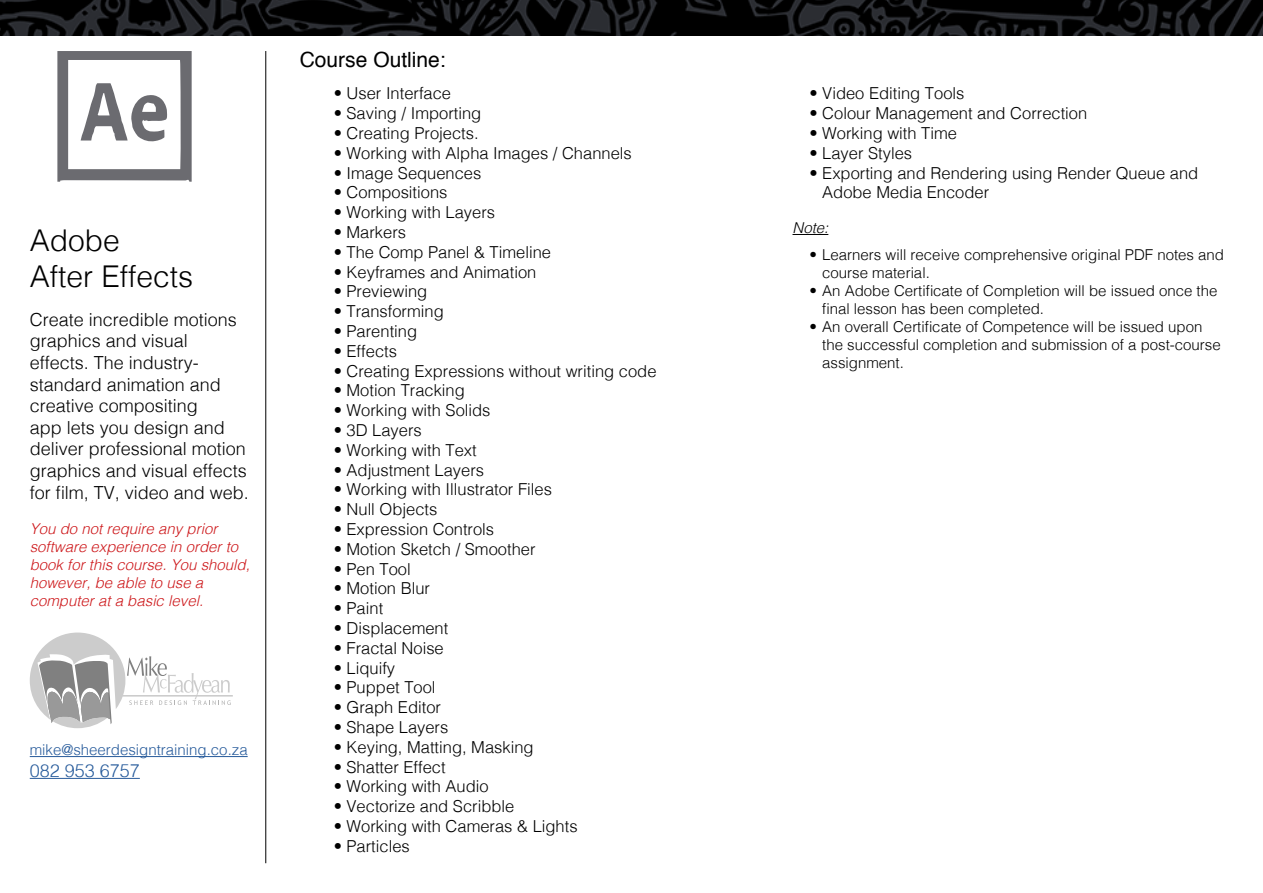
<style>
.page{position:relative;width:1263px;height:893px;background:#fff}
.page>*{position:absolute;margin:0;border:0;box-sizing:border-box;transform-origin:0 0}
.t1{font:300 30px/36px "Helvetica";color:#000}
.t2{font:21px "Helvetica";color:#000}
.t3{font:300 18px/21.6px "Helvetica";color:#000}
.t4{font:300 18px "Helvetica";color:#275b9b}
.t5{font:300 16.5px/19.8px "Helvetica";color:#000}
.t6{font:300 15px/18px "Helvetica";color:#000}
.t7{font:italic 300 15px/18px "Helvetica";color:#cd171a}
.t8{font:300 15px "Helvetica";color:#275b9b}
.t9{font:italic 300 15px "Helvetica";color:#000}
</style>
<div class="page">
<hr style="left:792px;top:234px;width:36px;height:1px;background:#000">
<hr style="left:265px;top:51px;width:1px;height:812px;background:#000">
<hr style="left:30px;top:756px;width:218px;height:1px;background:#275b9b">
<hr style="left:30px;top:778px;width:110px;height:1px;background:#275b9b">
<img style="left:0;top:0;width:1263px;height:35px">
<svg style="left:30px;top:632px;width:203px;height:96px"></svg>
<svg style="left:57px;top:51px;width:135px;height:131px"></svg>
<h1 class="t1" style="left:30px;top:220px;width:165px">Adobe<br>After Effects</h1>
<p class="t3" style="left:30px;top:307px;width:221px">Create incredible motions graphics and visual effects. The industry&shy;standard animation and creative compositing<br>app lets you design and deliver professional motion graphics and visual effects for film, TV, video and web.</p>
<p class="t7" style="left:30px;top:518px;width:222px">You do not require any prior software experience in order to book for this course. You should, however, be able to use a computer at a basic level.</p>
<p class="t8" style="left:30px;top:737px;width:219px">mike@sheerdesigntraining.co.za</p>
<p class="t4" style="left:30px;top:755px;width:112px">082 953 6757</p>
<p class="t2" style="left:300px;top:43px;width:147px">Course Outline:</p>
<p class="t5" style="left:334px;top:82px;width:119px">• User Interface</p>
<p class="t5" style="left:334px;top:102px;width:149px">• Saving / Importing</p>
<p class="t5" style="left:334px;top:122px;width:146px">• Creating Projects.</p>
<p class="t5" style="left:334px;top:142px;width:299px">• Working with Alpha Images / Channels</p>
<p class="t5" style="left:334px;top:162px;width:149px">• Image Sequences</p>
<p class="t5" style="left:334px;top:181px;width:115px">• Compositions</p>
<p class="t5" style="left:334px;top:201px;width:163px">• Working with Layers</p>
<p class="t5" style="left:334px;top:221px;width:74px">• Markers</p>
<p class="t5" style="left:334px;top:241px;width:219px">• The Comp Panel &amp; Timeline</p>
<p class="t5" style="left:334px;top:261px;width:204px">• Keyframes and Animation</p>
<p class="t5" style="left:334px;top:280px;width:95px">• Previewing</p>
<p class="t5" style="left:334px;top:300px;width:111px">• Transforming</p>
<p class="t5" style="left:334px;top:320px;width:85px">• Parenting</p>
<p class="t5" style="left:334px;top:340px;width:65px">• Effects</p>
<p class="t5" style="left:334px;top:360px;width:324px">• Creating Expressions without writing code</p>
<p class="t5" style="left:334px;top:379px;width:133px">• Motion Tracking</p>
<p class="t5" style="left:334px;top:399px;width:158px">• Working with Solids</p>
<p class="t5" style="left:334px;top:419px;width:89px">• 3D Layers</p>
<p class="t5" style="left:334px;top:439px;width:144px">• Working with Text</p>
<p class="t5" style="left:334px;top:459px;width:152px">• Adjustment Layers</p>
<p class="t5" style="left:334px;top:478px;width:220px">• Working with Illustrator Files</p>
<p class="t5" style="left:334px;top:498px;width:105px">• Null Objects</p>
<p class="t5" style="left:334px;top:518px;width:162px">• Expression Controls</p>
<p class="t5" style="left:334px;top:538px;width:203px">• Motion Sketch / Smoother</p>
<p class="t5" style="left:334px;top:558px;width:78px">• Pen Tool</p>
<p class="t5" style="left:334px;top:577px;width:98px">• Motion Blur</p>
<p class="t5" style="left:334px;top:597px;width:51px">• Paint</p>
<p class="t5" style="left:334px;top:617px;width:116px">• Displacement</p>
<p class="t5" style="left:334px;top:637px;width:111px">• Fractal Noise</p>
<p class="t5" style="left:334px;top:657px;width:63px">• Liquify</p>
<p class="t5" style="left:334px;top:676px;width:103px">• Puppet Tool</p>
<p class="t5" style="left:334px;top:696px;width:109px">• Graph Editor</p>
<p class="t5" style="left:334px;top:716px;width:116px">• Shape Layers</p>
<p class="t5" style="left:334px;top:736px;width:201px">• Keying, Matting, Masking</p>
<p class="t5" style="left:334px;top:756px;width:113px">• Shatter Effect</p>
<p class="t5" style="left:334px;top:775px;width:156px">• Working with Audio</p>
<p class="t5" style="left:334px;top:795px;width:182px">• Vectorize and Scribble</p>
<p class="t5" style="left:334px;top:815px;width:245px">• Working with Cameras &amp; Lights</p>
<p class="t5" style="left:334px;top:835px;width:78px">• Particles</p>
<p class="t5" style="left:809px;top:82px;width:156px">• Video Editing Tools</p>
<p class="t5" style="left:809px;top:102px;width:279px">• Colour Management and Correction</p>
<p class="t5" style="left:809px;top:122px;width:149px">• Working with Time</p>
<p class="t5" style="left:809px;top:142px;width:104px">• Layer Styles</p>
<p class="t5" style="left:822px;top:162px;width:377px;text-indent:-13px">• Exporting and Rendering using Render Queue and<br>Adobe Media Encoder</p>
<p class="t9" style="left:792px;top:215px;width:37px">Note:</p>
<p class="t6" style="left:822px;top:244px;width:403px;text-indent:-13px">• Learners will receive comprehensive original PDF notes and course material.</p>
<p class="t6" style="left:822px;top:280px;width:397px;text-indent:-13px">• An Adobe Certificate of Completion will be issued once the final lesson has been completed.</p>
<p class="t6" style="left:822px;top:316px;width:400px;text-indent:-13px">• An overall Certificate of Competence will be issued upon the successful completion and submission of a post-course assignment.</p>
</div>
